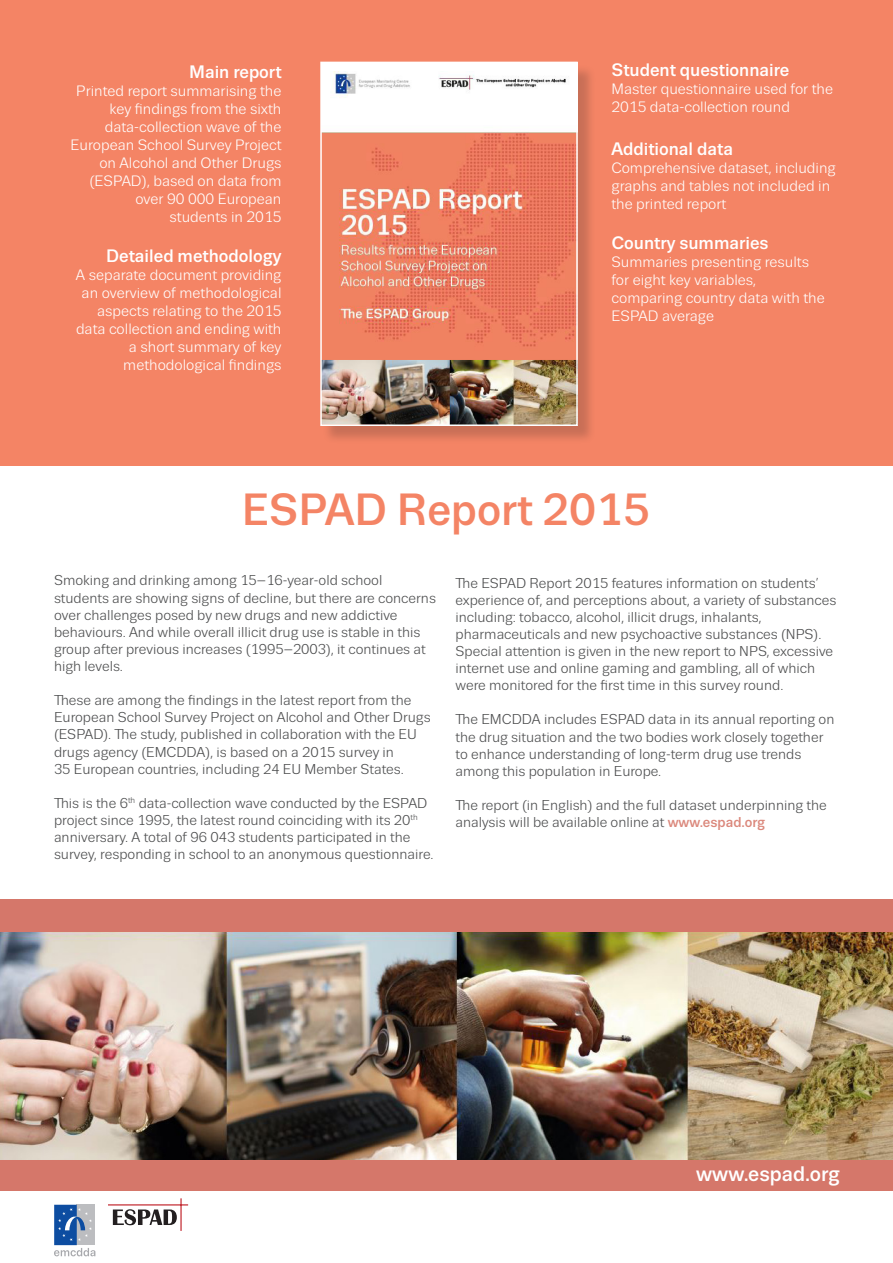
<style>
.page{position:relative;width:893px;height:1263px;background:#fff}
.page>*{position:absolute;margin:0;border:0;box-sizing:border-box;transform-origin:0 0}
.t1{font:500 45px "Trivia Sans";color:#f48465}
.t2{font:500 21px "Trivia Sans";color:#fff}
.t3{font:500 18px "Trivia Sans";color:#fff}
.t4{font:15px/18px "Trivia Sans";color:#fff;text-align:right}
.t5{font:14.25px/17.1px "Trivia Sans";color:#4b4c4d}
.s1{font-weight:500;color:#db887c}
</style>
<div class="page">
<div style="left:0;top:0;width:893px;height:466px;background:#f48465"></div>
<div style="left:323px;top:64px;width:273px;height:381px;background:#231f20;opacity:.21"></div>
<img style="left:323px;top:65px;width:252px;height:358px">
<div style="left:320px;top:62px;width:258px;height:364px;border:2px solid #fff"></div>
<img style="left:0;top:932px;width:893px;height:228px">
<svg style="left:113px;top:1209px;width:64px;height:16px"></svg>
<hr style="left:108px;top:1204px;width:80px;height:1px;background:#c53038">
<hr style="left:180px;top:1198px;width:2px;height:33px;background:#c53038">
<svg style="left:54px;top:1205px;width:41px;height:51px;background:#7e99be"></svg>
<div style="left:0;top:1160px;width:893px;height:31px;background:#d5776a"></div>
<div style="left:0;top:900px;width:893px;height:32px;background:#d5776a"></div>
<p class="t3" style="left:189px;top:62px;width:94px">Main report</p>
<p class="t4" style="left:76px;top:82px;width:207px">Printed report summarising the key findings from the sixth data-collection wave of the</p>
<p class="t4" style="left:71px;top:136px;width:212px">European School Survey Project on Alcohol and Other Drugs (ESPAD), based on data from over 90 000 European<br>students in 2015</p>
<p class="t3" style="left:106px;top:246px;width:177px">Detailed methodology</p>
<p class="t4" style="left:76px;top:266px;width:207px">A separate document providing an overview of methodological aspects relating to the 2015 data collection and ending with a short summary of key methodological findings</p>
<p class="t3" style="left:611px;top:60px;width:179px">Student questionnaire</p>
<p class="t4" style="left:611px;top:80px;width:223px;text-align:left">Master questionnaire used for the<br>2015 data-collection round</p>
<p class="t3" style="left:611px;top:139px;width:123px">Additional data</p>
<p class="t4" style="left:611px;top:159px;width:226px;text-align:left">Comprehensive dataset, including graphs and tables not included in the printed report</p>
<p class="t3" style="left:611px;top:233px;width:159px">Country summaries</p>
<p class="t4" style="left:611px;top:253px;width:215px;text-align:left">Summaries presenting results for eight key variables, comparing country data with the<br>ESPAD average</p>
<p class="t1" style="left:242px;top:486px;width:410px">ESPAD Report 2015</p>
<p class="t5" style="left:54px;top:572px;width:383px">Smoking and drinking among 15–16-year-old school students are showing signs of decline, but there are concerns over challenges posed by new drugs and new addictive behaviours. And while overall illicit drug use is stable in this group after previous increases (1995–2003), it continues at high levels.</p>
<p class="t5" style="left:54px;top:692px;width:378px">These are among the findings in the latest report from the European School Survey Project on Alcohol and Other Drugs (ESPAD). The study, published in collaboration with the EU drugs agency (EMCDDA), is based on a 2015 survey in<br>35 European countries, including 24 EU Member States.</p>
<p class="t5" style="left:54px;top:795px;width:381px">This is the 6<sup>th</sup> data-collection wave conducted by the ESPAD project since 1995, the latest round coinciding with its 20<sup>th </sup>anniversary. A total of 96 043 students participated in the survey, responding in school to an anonymous questionnaire.</p>
<p class="t5" style="left:455px;top:574px;width:365px">The ESPAD Report 2015 features information on students’</p>
<p class="t5" style="left:455px;top:591px;width:382px">experience of, and perceptions about, a variety of substances</p>
<p class="t5" style="left:455px;top:609px;width:379px">including: tobacco, alcohol, illicit drugs, inhalants, pharmaceuticals and new psychoactive substances (NPS).<br>Special attention is given in the new report to NPS, excessive internet use and online gaming and gambling, all of which were monitored for the first time in this survey round.</p>
<p class="t5" style="left:455px;top:711px;width:380px">The EMCDDA includes ESPAD data in its annual reporting on the drug situation and the two bodies work closely together to enhance understanding of long-term drug use trends among this population in Europe.</p>
<p class="t5" style="left:455px;top:797px;width:373px">The report (in English) and the full dataset underpinning the analysis will be available online at <span class="s1">www.espad.org</span></p>
<p class="t2" style="left:696px;top:1162px;width:145px">www.espad.org</p>
</div>
